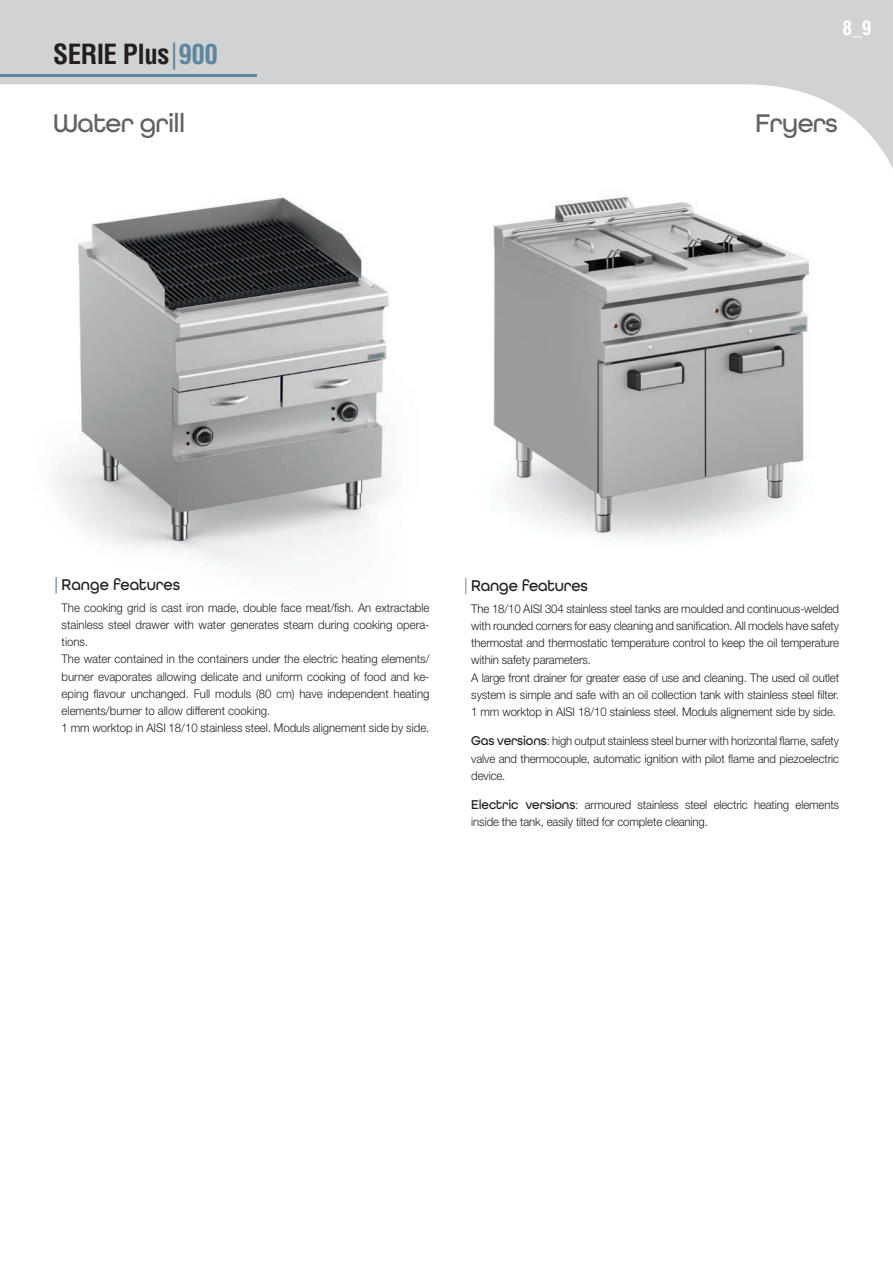
<style>
.page{position:relative;width:893px;height:1263px;background:#fff}
.page>*{position:absolute;margin:0;border:0;box-sizing:border-box;transform-origin:0 0}
.t1{font:700 condensed 27.15px "Helvetica LT Std";letter-spacing:-.02em;color:#231f20}
.t2{font:500 27px "All Round Gothic";letter-spacing:-.025em;color:#636366}
.t3{font:700 condensed 19.5px "Helvetica LT Std";color:#fff}
.t4{font:500 16.5px "All Round Gothic";letter-spacing:-.01em;color:#231f20;scale:.95 1}
.body_caratteristiche{font:300 12px/17.2px "Helvetica Neue LT Std";letter-spacing:-.01em;color:#231f20;text-align:justify;scale:.95 1}
.s1{font-family:"All Round Gothic";font-weight:500;font-stretch:normal;color:#5e869f}
.s2{color:#5e869f}
.s3{color:#939598}
.s4{font-family:"All Round Gothic";font-weight:500;font-size:13.5px}
</style>
<div class="page">
<svg style="left:0;top:0;width:893px;height:168px;fill:#d1d2d4"></svg>
<hr style="left:0;top:75px;width:256px;height:2px;background:#5e869f">
<img style="left:492px;top:196px;width:321px;height:345px">
<img style="left:0;top:167px;width:446px;height:401px">
<img style="left:0;top:178px;width:1px;height:376px">
<h1 class="t1" style="left:53px;top:37px;width:166px">SERIE Plus<span class="s1">|</span><span class="s2">900</span></h1>
<p class="t2" style="left:53px;top:107px;width:134px">Water grill</p>
<p class="t3" style="left:842px;top:16px;width:31px">8_9</p>
<p class="t2" style="left:755px;top:107px;width:84px">Fryers</p>
<p class="t4" style="left:53px;top:575px;width:135px"><span class="s2">|</span>Range features</p>
<p class="body_caratteristiche" style="left:62px;top:598px;width:389px">The cooking grid is cast iron made, double face meat/fish. An extractable stainless steel drawer with water generates steam during cooking opera&shy;tions.</p>
<p class="body_caratteristiche" style="left:62px;top:650px;width:389px">The water contained in the containers under the electric heating elements/ burner evaporates allowing delicate and uniform cooking of food and ke&shy;eping flavour unchanged. Full moduls (80 cm) have independent heating elements/burner to allow different cooking.</p>
<p class="body_caratteristiche" style="left:62px;top:719px;width:389px">1 mm worktop in AISI 18/10 stainless steel. Moduls alignement side by side.</p>
<p class="t4" style="left:463px;top:576px;width:133px"><span class="s3">|</span>Range features</p>
<p class="body_caratteristiche" style="left:471px;top:599px;width:389px">The 18/10 AISI 304 stainless steel tanks are moulded and continuous-welded with rounded corners for easy cleaning and sanification. All models have safety thermostat and thermostatic temperature control to keep the oil temperature within safety parameters.</p>
<p class="body_caratteristiche" style="left:471px;top:668px;width:389px">A large front drainer for greater ease of use and cleaning. The used oil outlet system is simple and safe with an oil collection tank with stainless steel filter.<br>1 mm worktop in AISI 18/10 stainless steel. Moduls alignement side by side.</p>
<p class="body_caratteristiche" style="left:471px;top:732px;width:389px"><span class="s4">Gas versions</span>: high output stainless steel burner with horizontal flame, safety valve and thermocouple, automatic ignition with pilot flame and piezoelectric device.</p>
<p class="body_caratteristiche" style="left:471px;top:796px;width:389px"><span class="s4">Electric versions</span>: armoured stainless steel electric heating elements inside the tank, easily tilted for complete cleaning.</p>
</div>
